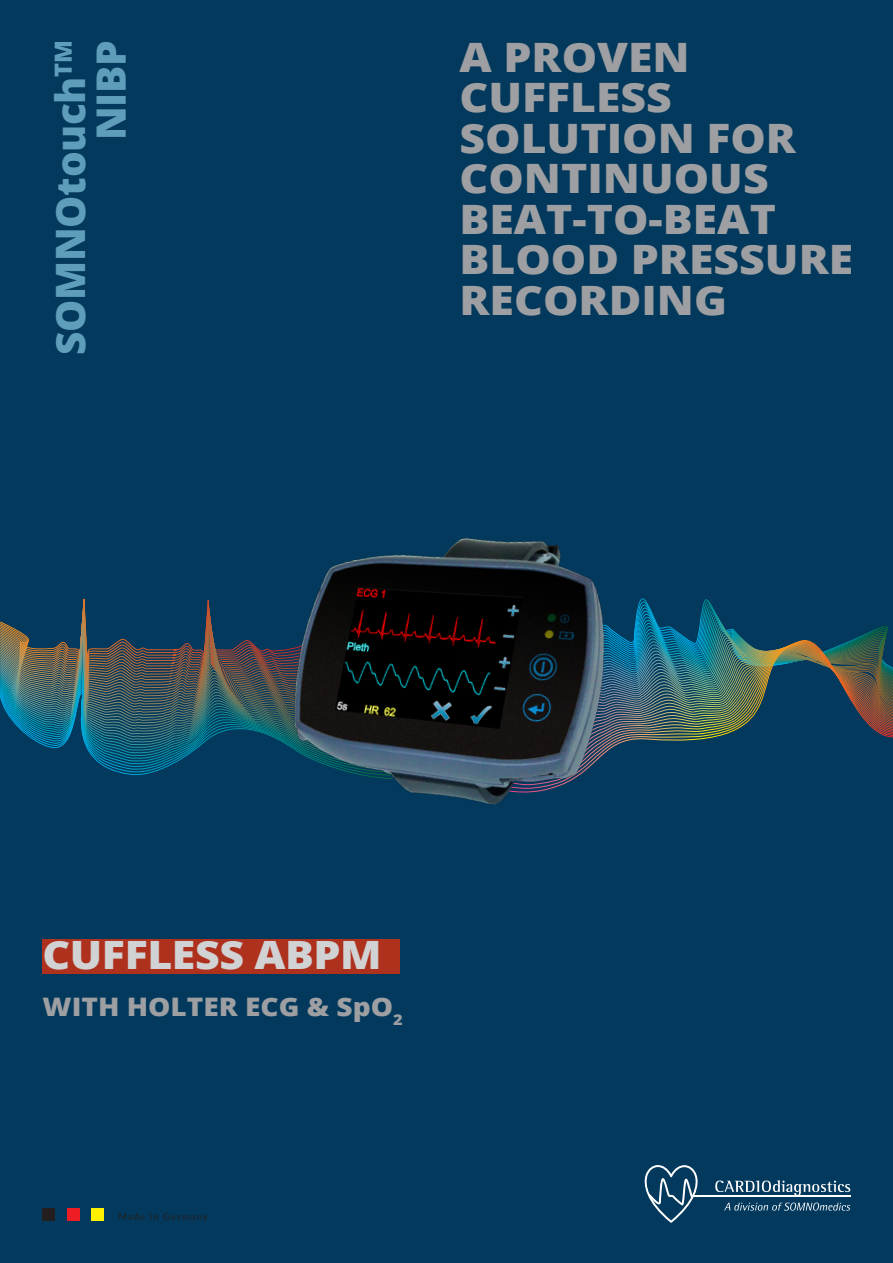
<style>
.page{position:relative;width:893px;height:1263px;background:#03395c}
.page>*{position:absolute;margin:0;border:0;box-sizing:border-box;transform-origin:0 0}
.Titel{font:800 40.5px/40.5px "Open Sans";color:#9d9fa2;scale:1.1 1}
.Titel_Gerät_vertikal{font:800 40.5px/40.5px "Open Sans";letter-spacing:-.01em;color:#5f9eba;text-align:right}
.Titel_Gerät_vertikal-2{font:800 39px "Open Sans";letter-spacing:-.01em;color:#d1d2d4;scale:1.1 1}
.Titel-2{font:800 25.5px "Open Sans";color:#9d9fa2;scale:1.1 1}
.Fließtext_1{font:9.45px "Lato";letter-spacing:.12em;color:#231f20}
</style>
<div class="page">
<svg style="left:715px;top:1180px;width:135px;height:15px"></svg>
<svg style="left:724px;top:1202px;width:126px;height:8px"></svg>
<svg style="left:644px;top:1165px;width:56px;height:58px"></svg>
<hr style="left:692px;top:1196px;width:158px;height:1px;background:#fff">
<div style="left:43px;top:1208px;width:12px;height:12px;background:#231f20"></div>
<div style="left:67px;top:1208px;width:12px;height:12px;background:#ee1d23"></div>
<div style="left:92px;top:1208px;width:12px;height:12px;background:#fff101"></div>
<div style="left:43px;top:939px;width:357px;height:34px;background:#ae311d"></div>
<svg style="left:639px;top:598px;width:249px;height:38px"></svg>
<img style="left:639px;top:640px;width:254px;height:101px">
<img style="left:0;top:599px;width:262px;height:176px">
<img style="left:262px;top:538px;width:377px;height:267px">
<p class="Titel_Gerät_vertikal" style="left:48px;top:354px;width:315px;rotate:-90deg">SOMNOtouch<sup>TM<br></sup>NIBP</p>
<p class="Titel" style="left:459px;top:35px;width:359px">A PROVEN<br>CUFFLESS<br>SOLUTION FOR<br>CONTINUOUS<br>BEAT-TO-BEAT<br>BLOOD PRESSURE<br>RECORDING</p>
<p class="Titel_Gerät_vertikal-2" style="left:43px;top:925px;width:310px">CUFFLESS ABPM</p>
<p class="Titel-2" style="left:43px;top:988px;width:329px">WITH HOLTER ECG &amp; SpO<sub>2</sub></p>
<p class="Fließtext_1" style="left:118px;top:1209px;width:91px">Made in Germany</p>
</div>
